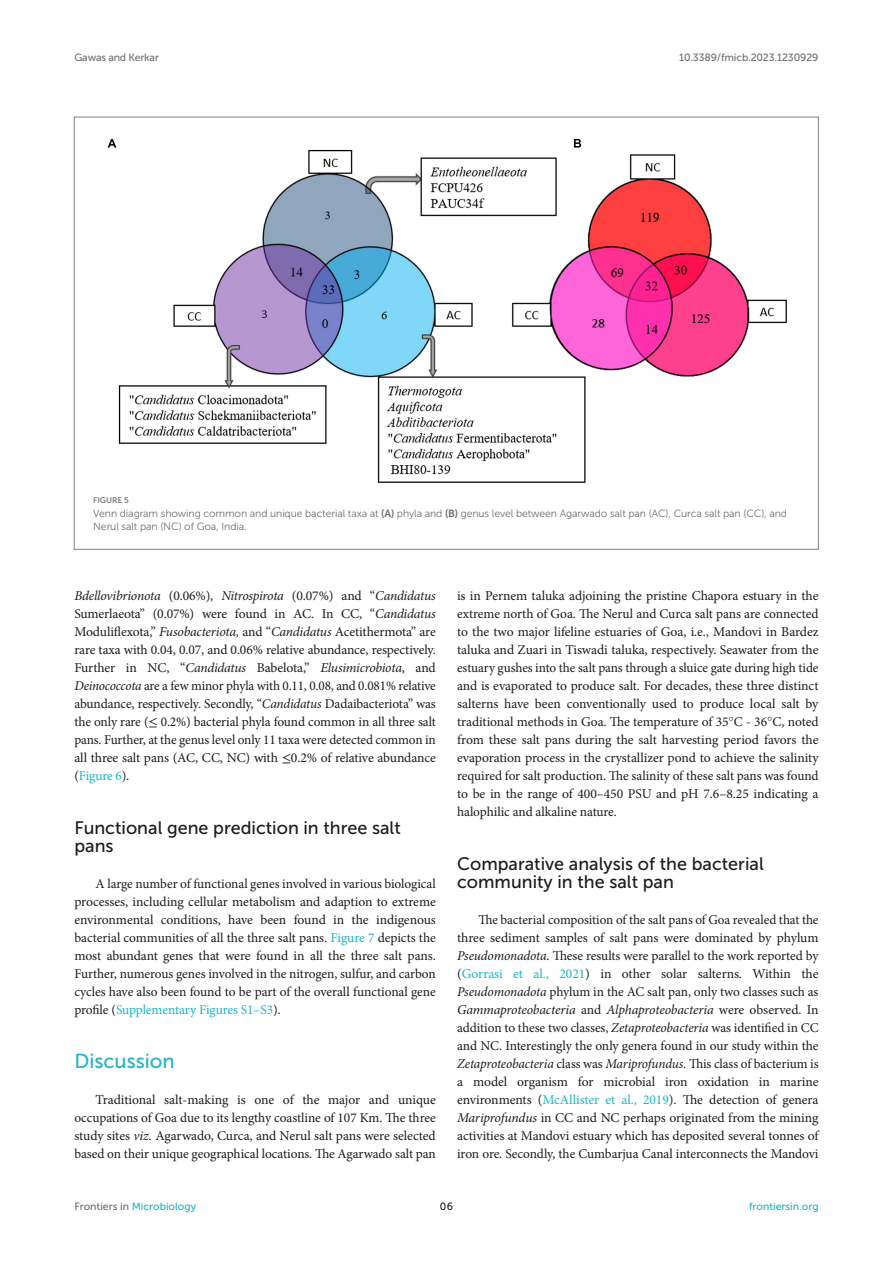
<style>
.page{position:relative;width:893px;height:1263px;background:#fff}
.page>*{position:absolute;margin:0;border:0;box-sizing:border-box;transform-origin:0 0}
.HEAD_1{font:20.25px "Museo Sans 500";color:#1db5c3}
.HEAD_2{font:18px/18px "Museo Sans 500";color:#1b1c1b}
.TEXT_FLUSH{font:13.5px/18px "Minion Pro";letter-spacing:-.005em;color:#1b1c1b;text-align:justify}
.FIG_LEG{font:10.5px/13.5px "Museo Sans 300";letter-spacing:-.01em;color:#706f70}
.t1{font:10.5px "Museo Sans 500";letter-spacing:-.015em;color:#706f70}
.t2{font:10.5px "Museo Sans 500";color:#1db5c3}
.t3{font:10.5px "Museo Sans 500";color:#1b1c1b}
.FIG_HD{font:8.25px "Museo Sans 700";letter-spacing:-.01em;color:#7e7f7f}
.s1{font-family:"Museo Sans 700"}
.s2{font-style:italic}
.s3{font-family:"STIX General"}
.s4{color:#1db5c3}
.s5{font-family:"STIX"}
.s6{color:#706f70}
</style>
<div class="page">
<img style="left:107px;top:138px;width:680px;height:345px">
<p class="t1" style="left:74px;top:51px;width:86px">Gawas and Kerkar</p>
<p class="t1" style="left:679px;top:51px;width:141px">10.3389/fmicb.2023.1230929</p>
<p class="FIG_HD" style="left:93px;top:496px;width:37px">FIGURE 5</p>
<p class="FIG_LEG" style="left:93px;top:507px;width:695px">Venn diagram showing common and unique bacterial taxa at <span class="s1">(A)</span> phyla and <span class="s1">(B)</span> genus level between Agarwado salt pan (AC), Curca salt pan (CC), and<br>Nerul salt pan (NC) of Goa, India.</p>
<p class="TEXT_FLUSH" style="left:74px;top:587px;width:363px"><span class="s2">Bdellovibrionota</span> (0.06%), <span class="s2">Nitrospirota</span> (0.07%) and “<span class="s2">Candidatus </span>Sumerlaeota” (0.07%) were found in AC. In CC, “<span class="s2">Candidatus </span>Moduliflexota,” <span class="s2">Fusobacteriota,</span> and “<span class="s2">Candidatus</span> Acetithermota” are rare taxa with 0.04, 0.07, and 0.06% relative abundance, respectively.<br>Further in NC, “<span class="s2">Candidatus</span> Babelota,” <span class="s2">Elusimicrobiota</span>, and <span class="s2">Deinococcota</span> are a few minor phyla with 0.11, 0.08, and 0.081% relative abundance, respectively. Secondly, “<span class="s2">Candidatus</span> Dadaibacteriota” was the only rare (<span class="s3">≤</span> 0.2%) bacterial phyla found common in all three salt pans. Further, at the genus level only 11 taxa were detected common in all three salt pans (AC, CC, NC) with <span class="s3">≤</span>0.2% of relative abundance (<span class="s4">Figure 6</span>).</p>
<p class="HEAD_2" style="left:74px;top:819px;width:328px">Functional gene prediction in three salt pans</p>
<p class="TEXT_FLUSH" style="left:74px;top:875px;width:363px;text-indent:21px">A large number of functional genes involved in various biological processes, including cellular metabolism and adaption to extreme environmental conditions, have been found in the indigenous bacterial communities of all the three salt pans. <span class="s4">Figure 7</span> depicts the most abundant genes that were found in all the three salt pans.<br>Further, numerous genes involved in the nitrogen, sulfur, and carbon cycles have also been found to be part of the overall functional gene profile (<span class="s4">Supplementary Figures S1–S3</span>).</p>
<p class="HEAD_1" style="left:74px;top:1050px;width:102px">Discussion</p>
<p class="TEXT_FLUSH" style="left:74px;top:1091px;width:363px;text-indent:21px">Traditional salt-making is one of the major and unique occupations of Goa due to its lengthy coastline of 107 Km. The three study sites <span class="s2">viz.</span> Agarwado, Curca, and Nerul salt pans were selected based on their unique geographical locations. The Agarwado salt pan</p>
<p class="TEXT_FLUSH" style="left:457px;top:587px;width:363px">is in Pernem taluka adjoining the pristine Chapora estuary in the extreme north of Goa. The Nerul and Curca salt pans are connected to the two major lifeline estuaries of Goa, i.e., Mandovi in Bardez taluka and Zuari in Tiswadi taluka, respectively. Seawater from the estuary gushes into the salt pans through a sluice gate during high tide and is evaporated to produce salt. For decades, these three distinct salterns have been conventionally used to produce local salt by traditional methods in Goa. The temperature of 35<span class="s5">°</span>C - 36<span class="s5">°</span>C, noted from these salt pans during the salt harvesting period favors the evaporation process in the crystallizer pond to achieve the salinity required for salt production. The salinity of these salt pans was found to be in the range of 400–450 PSU and pH 7.6–8.25 indicating a halophilic and alkaline nature.</p>
<p class="HEAD_2" style="left:457px;top:855px;width:308px">Comparative analysis of the bacterial community in the salt pan</p>
<p class="TEXT_FLUSH" style="left:457px;top:911px;width:363px;text-indent:21px">The bacterial composition of the salt pans of Goa revealed that the three sediment samples of salt pans were dominated by phylum <span class="s2">Pseudomonadota</span>. These results were parallel to the work reported by (<span class="s4">Gorrasi et al., 2021</span>) in other solar salterns. Within the <span class="s2">Pseudomonadota</span> phylum in the AC salt pan, only two classes such as <span class="s2">Gammaproteobacteria</span> and <span class="s2">Alphaproteobacteria</span> were observed. In addition to these two classes, <span class="s2">Zetaproteobacteria</span> was identified in CC and NC. Interestingly the only genera found in our study within the <span class="s2">Zetaproteobacteria</span> class was <span class="s2">Mariprofundus.</span> This class of bacterium is a model organism for microbial iron oxidation in marine environments (<span class="s4">McAllister et al., 2019</span>). The detection of genera <span class="s2">Mariprofundus</span> in CC and NC perhaps originated from the mining activities at Mandovi estuary which has deposited several tonnes of iron ore. Secondly, the Cumbarjua Canal interconnects the Mandovi</p>
<p class="t2" style="left:74px;top:1200px;width:123px"><span class="s6">Frontiers in</span> Microbiology</p>
<p class="t3" style="left:440px;top:1200px;width:15px">06</p>
<p class="t2" style="left:749px;top:1200px;width:71px">frontiersin.org</p>
</div>
